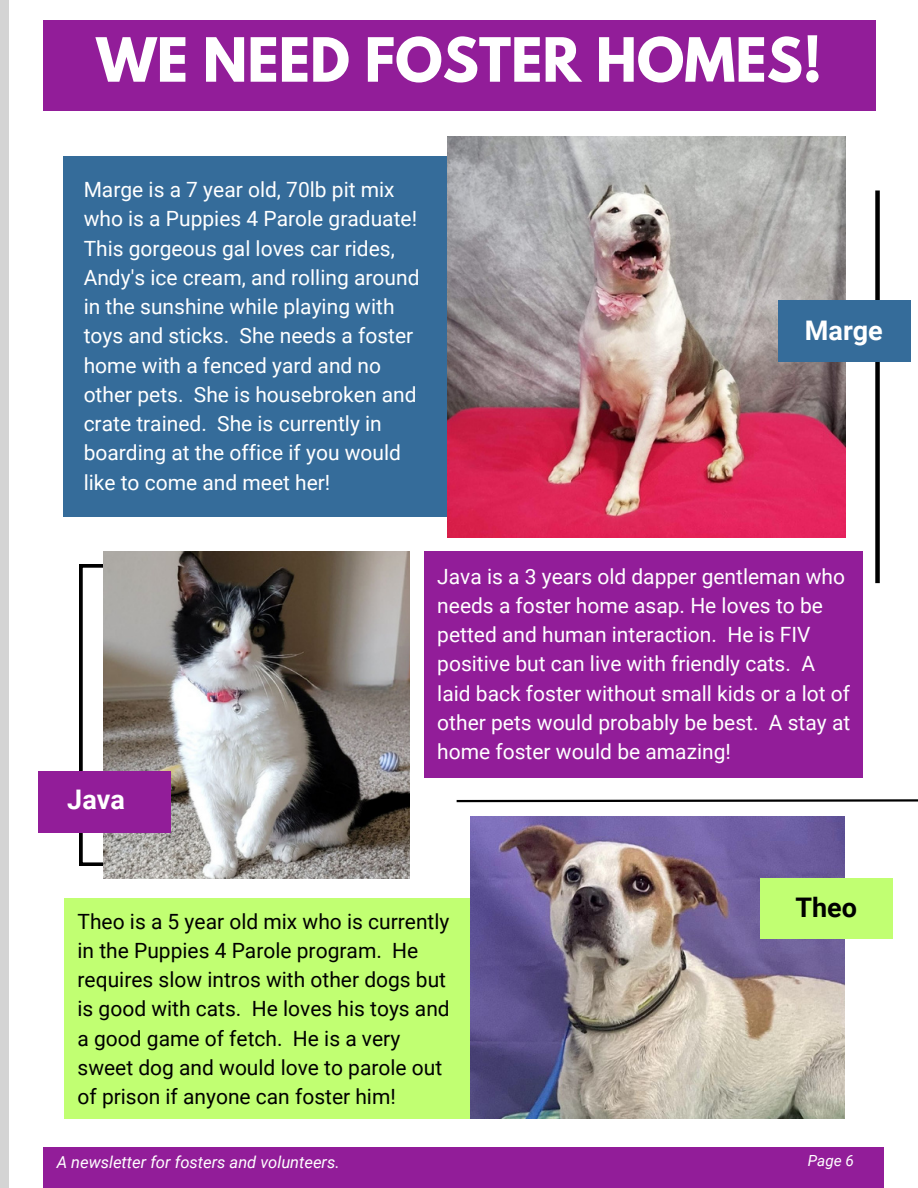
<style>
.page{position:relative;width:918px;height:1188px;background:#fff}
.page>*{position:absolute;margin:0;border:0;box-sizing:border-box;transform-origin:0 0}
.t1{font:700 54px "League Spartan";color:#fff}
.t2{font:49.2px "Ramabhadra";color:#fff}
.t3{font:700 27px "Roboto";color:#fff}
.t4{font:700 27px "Roboto";color:#000}
.t5{font:21px/29.2px "Roboto";color:#fff}
.t6{font:21px/29.2px "Roboto";color:#000}
.t7{font:italic 16.5px "Roboto";color:#fff}
.t8{font:italic 15.3px "Roboto";color:#fff}
</style>
<div class="page">
<div style="left:64px;top:156px;width:747px;height:361px;background:#356c9a"></div>
<svg style="left:79px;top:564px;width:25px;height:302px"></svg>
<img style="left:448px;top:137px;width:398px;height:400px">
<div style="left:875px;top:190px;width:5px;height:393px;background:#000"></div>
<div style="left:778px;top:301px;width:132px;height:60px;background:#356c9a"></div>
<img style="left:104px;top:551px;width:306px;height:328px">
<div style="left:424px;top:551px;width:438px;height:226px;background:#921d99"></div>
<div style="left:64px;top:898px;width:468px;height:221px;background:#c1ff72"></div>
<img style="left:471px;top:817px;width:373px;height:301px">
<svg style="left:456px;top:799px;width:462px;height:4px"></svg>
<div style="left:43px;top:20px;width:832px;height:90px;background:#921d99"></div>
<div style="left:38px;top:771px;width:132px;height:62px;background:#921d99"></div>
<div style="left:760px;top:878px;width:132px;height:60px;background:#c1ff72"></div>
<div style="left:43px;top:1147px;width:841px;height:41px;background:#921d99"></div>
<div style="left:0;top:0;width:9px;height:1188px;background:#d4d4d4"></div>
<p class="t1" style="left:96px;top:33px;width:727px">WE NEED FOSTER HOMES!</p>
<p class="t2" style="left:84px;top:45px;width:455px">SUMMER FASHION</p>
<p class="t5" style="left:84px;top:175px;width:337px">Marge is a 7 year old, 70lb pit mix who is a Puppies 4 Parole graduate!<br>This gorgeous gal loves car rides,<br>Andy's ice cream, and rolling around in the sunshine while playing with toys and sticks. She needs a foster home with a fenced yard and no other pets. She is housebroken and crate trained. She is currently in boarding at the office if you would like to come and meet her!</p>
<p class="t3" style="left:805px;top:315px;width:79px">Marge</p>
<p class="t3" style="left:67px;top:784px;width:59px">Java</p>
<p class="t5" style="left:437px;top:562px;width:414px">Java is a 3 years old dapper gentleman who needs a foster home asap. He loves to be petted and human interaction. He is FIV positive but can live with friendly cats. A laid back foster without small kids or a lot of other pets would probably be best. A stay at home foster would be amazing!</p>
<p class="t6" style="left:78px;top:907px;width:374px">Theo is a 5 year old mix who is currently in the Puppies 4 Parole program. He requires slow intros with other dogs but is good with cats. He loves his toys and a good game of fetch. He is a very sweet dog and would love to parole out of prison if anyone can foster him!</p>
<p class="t4" style="left:795px;top:892px;width:63px">Theo</p>
<p class="t7" style="left:57px;top:1153px;width:285px">A newsletter for fosters and volunteers.</p>
<p class="t8" style="left:808px;top:1152px;width:48px">Page 6</p>
</div>
